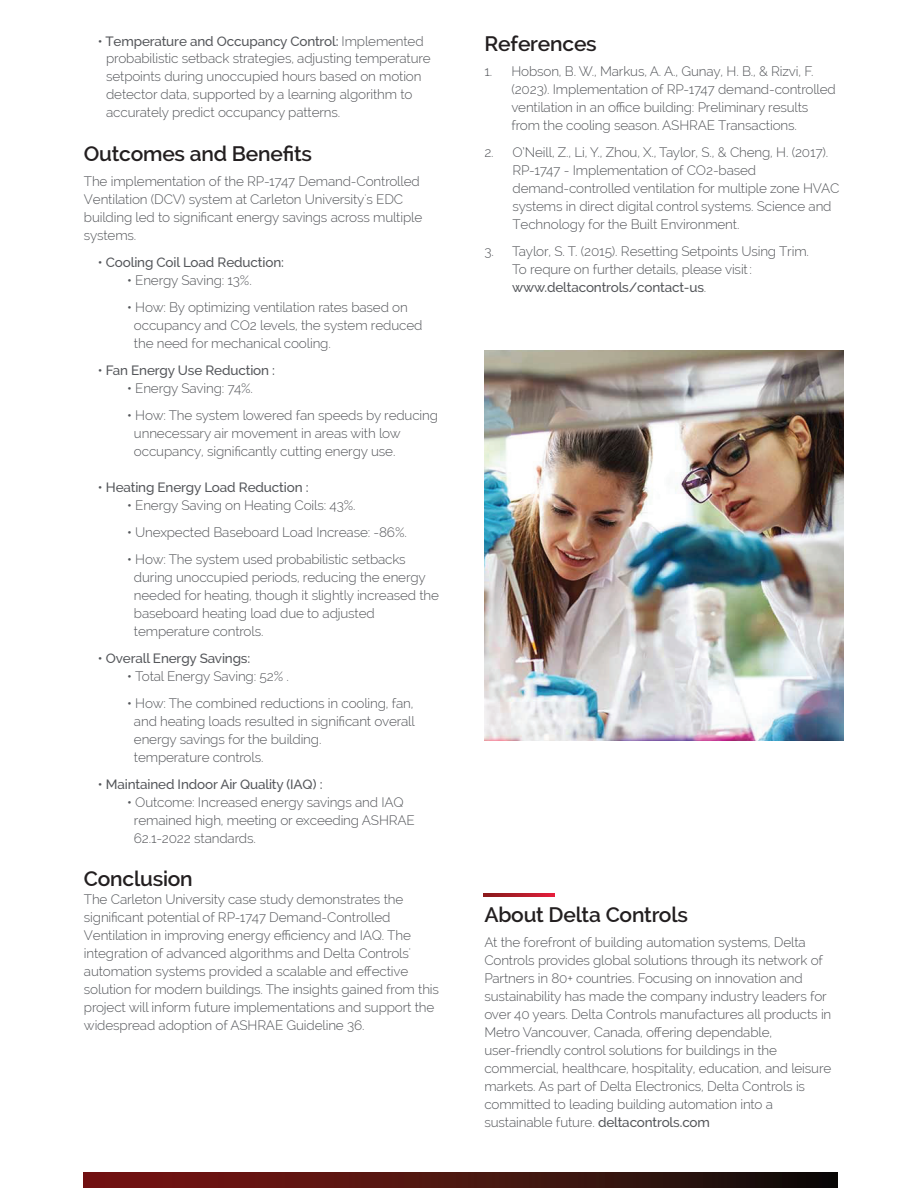
<style>
.page{position:relative;width:918px;height:1188px;background:#fff}
.page>*{position:absolute;margin:0;border:0;box-sizing:border-box;transform-origin:0 0}
.t1{font:600 21px "Raleway";letter-spacing:-.01em;color:#231f20}
.t2{font:300 13.5px/18px "Raleway";letter-spacing:-.01em;color:#54565a}
.t3{font:500 13.5px "Raleway";letter-spacing:-.01em;color:#54565a}
.s1{font-weight:500}
</style>
<div class="page">
<div style="left:83px;top:1172px;width:754px;height:16px;background:linear-gradient(to right,#7d1613,#12100b)"></div>
<svg style="left:483px;top:894px;width:71px;height:2px"></svg>
<img style="left:484px;top:351px;width:359px;height:389px">
<p class="t2" style="left:106px;top:32px;width:326px;text-indent:-8px"><span class="s1">• Temperature and Occupancy Control:</span> Implemented probabilistic setback strategies, adjusting temperature setpoints during unoccupied hours based on motion detector data, supported by a learning algorithm to accurately predict occupancy patterns.</p>
<h1 class="t1" style="left:84px;top:141px;width:230px">Outcomes and Benefits</h1>
<p class="t2" style="left:84px;top:172px;width:340px">The implementation of the RP-1747 Demand-Controlled Ventilation (DCV) system at Carleton University's EDC building led to significant energy savings across multiple systems.</p>
<p class="t3" style="left:98px;top:254px;width:188px">• Cooling Coil Load Reduction:</p>
<p class="t2" style="left:127px;top:271px;width:126px"><span class="s1">•</span> Energy Saving: 13%.</p>
<p class="t2" style="left:134px;top:298px;width:290px;text-indent:-7px"><span class="s1">•</span> How: By optimizing ventilation rates based on occupancy and CO2 levels, the system reduced the need for mechanical cooling.</p>
<p class="t3" style="left:98px;top:362px;width:179px">• Fan Energy Use Reduction :</p>
<p class="t2" style="left:127px;top:379px;width:127px"><span class="s1">•</span> Energy Saving: 74%.</p>
<p class="t2" style="left:134px;top:406px;width:306px;text-indent:-7px"><span class="s1">•</span> How: The system lowered fan speeds by reducing unnecessary air movement in areas with low occupancy, significantly cutting energy use.</p>
<p class="t3" style="left:98px;top:479px;width:212px">• Heating Energy Load Reduction :</p>
<p class="t2" style="left:127px;top:496px;width:230px"><span class="s1">•</span> Energy Saving on Heating Coils: 43%.</p>
<p class="t2" style="left:127px;top:523px;width:281px"><span class="s1">•</span> Unexpected Baseboard Load Increase: -86%.</p>
<p class="t2" style="left:134px;top:550px;width:307px;text-indent:-7px"><span class="s1">•</span> How: The system used probabilistic setbacks during unoccupied periods, reducing the energy needed for heating, though it slightly increased the baseboard heating load due to adjusted temperature controls.</p>
<p class="t3" style="left:98px;top:650px;width:154px">• Overall Energy Savings:</p>
<p class="t2" style="left:127px;top:667px;width:163px"><span class="s1">•</span> Total Energy Saving: 52% .</p>
<p class="t2" style="left:134px;top:694px;width:282px;text-indent:-7px"><span class="s1">•</span> How: The combined reductions in cooling, fan, and heating loads resulted in significant overall energy savings for the building.<br>temperature controls.</p>
<p class="t3" style="left:98px;top:776px;width:226px">• Maintained Indoor Air Quality (IAQ) :</p>
<p class="t2" style="left:134px;top:793px;width:282px;text-indent:-7px"><span class="s1">•</span> Outcome: Increased energy savings and IAQ remained high, meeting or exceeding ASHRAE<br>62.1-2022 standards.</p>
<h1 class="t1" style="left:84px;top:867px;width:110px">Conclusion</h1>
<p class="t2" style="left:84px;top:890px;width:357px">The Carleton University case study demonstrates the significant potential of RP-1747 Demand-Controlled Ventilation in improving energy efficiency and IAQ. The integration of advanced algorithms and Delta Controls' automation systems provided a scalable and effective solution for modern buildings. The insights gained from this project will inform future implementations and support the widespread adoption of ASHRAE Guideline 36.</p>
<h1 class="t1" style="left:484px;top:31px;width:114px">References</h1>
<p class="t2" style="left:511px;top:62px;width:326px;text-indent:-27px">1. Hobson, B. W., Markus, A. A., Gunay, H. B., &amp; Rizvi, F. (2023). Implementation of RP-1747 demand-controlled ventilation in an office building: Preliminary results from the cooling season. ASHRAE Transactions.</p>
<p class="t2" style="left:513px;top:143px;width:329px;text-indent:-28px">2. O’Neill, Z., Li, Y., Zhou, X., Taylor, S., &amp; Cheng, H. (2017).<br>RP-1747 - Implementation of CO2-based demand-controlled ventilation for multiple zone HVAC systems in direct digital control systems. Science and Technology for the Built Environment.</p>
<p class="t2" style="left:512px;top:242px;width:298px;text-indent:-28px">3. Taylor, S. T. (2015). Resetting Setpoints Using Trim.<br>To requre on further details, please visit: <span class="s1">www.deltacontrols/contact-us</span>.</p>
<h1 class="t1" style="left:484px;top:902px;width:205px">About Delta Controls</h1>
<p class="t2" style="left:484px;top:933px;width:349px">At the forefront of building automation systems, Delta Controls provides global solutions through its network of Partners in 80+ countries. Focusing on innovation and sustainability has made the company industry leaders for over 40 years. Delta Controls manufactures all products in Metro Vancouver, Canada, offering dependable, user-friendly control solutions for buildings in the commercial, healthcare, hospitality, education, and leisure markets. As part of Delta Electronics, Delta Controls is committed to leading building automation into a sustainable future. <span class="s1">deltacontrols.com</span></p>
</div>
